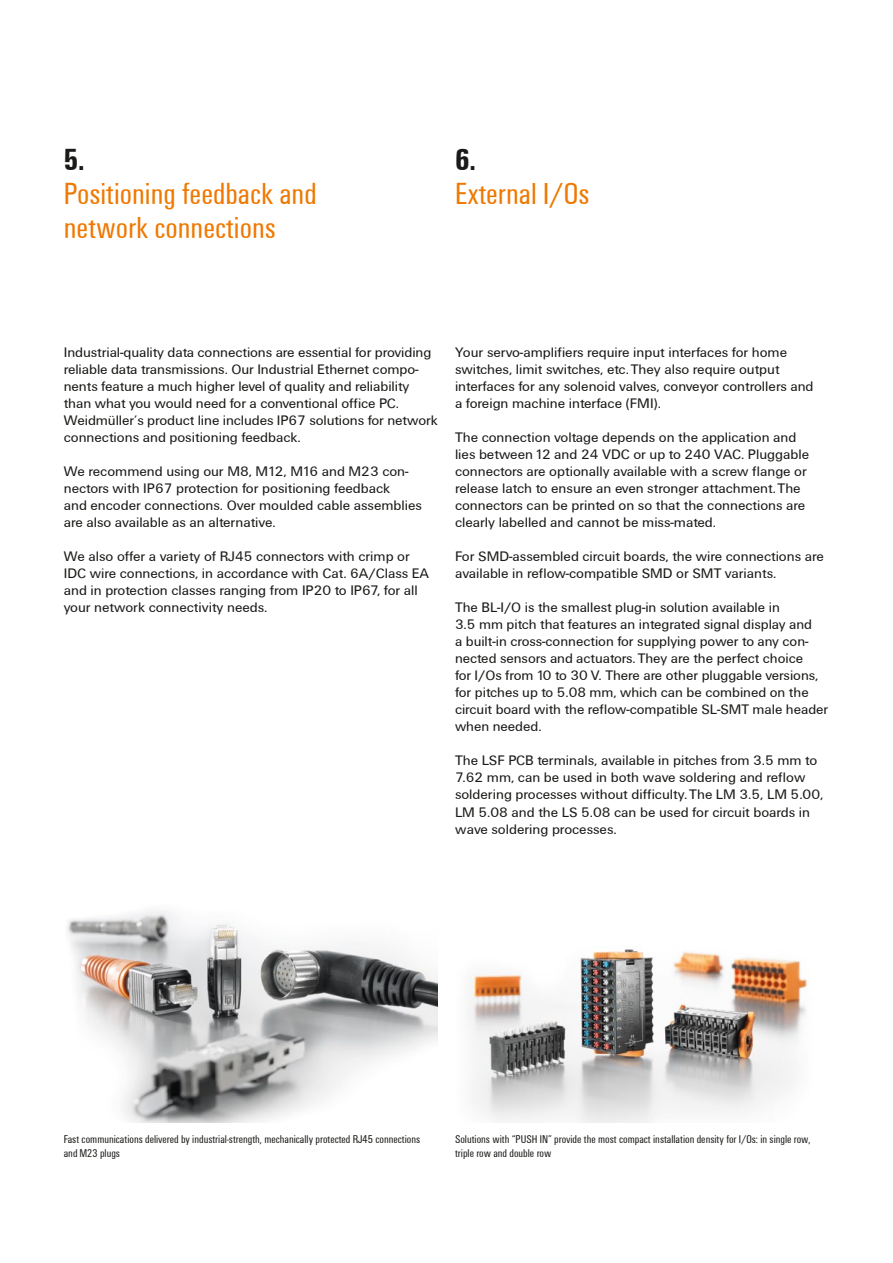
<style>
.page{position:relative;width:893px;height:1263px;background:#fff}
.page>*{position:absolute;margin:0;border:0;box-sizing:border-box;transform-origin:0 0}
.t1{font:31.5px/34px "Weidmueller Condensed";color:#ef7800}
.t2{font:700 31.5px "Weidmueller Condensed";color:#1a1a18}
.t3{font:14.25px/17px "Weidmueller";color:#1a1a18}
.t4{font:11.7px/13.6px "Weidmueller Condensed";color:#1a1a18}
</style>
<div class="page">
<img style="left:67px;top:911px;width:371px;height:212px">
<img style="left:465px;top:949px;width:343px;height:174px">
<h1 class="t2" style="left:64px;top:137px;width:22px">5.</h1>
<h1 class="t1" style="left:64px;top:176px;width:254px">Positioning feedback and network connections</h1>
<h1 class="t2" style="left:455px;top:137px;width:23px">6.</h1>
<h1 class="t1" style="left:455px;top:176px;width:136px">External I/Os</h1>
<p class="t3" style="left:64px;top:343px;width:376px">Industrial-quality data connections are essential for providing reliable data transmissions. Our Industrial Ethernet compo&shy;nents feature a much higher level of quality and reliability than what you would need for a conventional office PC.<br>Weidmüller’s product line includes IP67 solutions for network connections and positioning feedback.</p>
<p class="t3" style="left:64px;top:462px;width:360px">We recommend using our M8, M12, M16 and M23 con&shy;nectors with IP67 protection for positioning feedback<br>and encoder connections. Over moulded cable assemblies are also available as an alternative.</p>
<p class="t3" style="left:64px;top:548px;width:367px">We also offer a variety of RJ45 connectors with crimp or IDC wire connections, in accordance with Cat. 6A/Class EA and in protection classes ranging from IP20 to IP67, for all your network connectivity needs.</p>
<p class="t3" style="left:455px;top:343px;width:360px">Your servo-amplifiers require input interfaces for home switches, limit switches, etc. They also require output interfaces for any solenoid valves, conveyor controllers and a foreign machine interface (FMI).</p>
<p class="t3" style="left:455px;top:428px;width:356px">The connection voltage depends on the application and lies between 12 and 24 VDC or up to 240 VAC. Pluggable connectors are optionally available with a screw flange or release latch to ensure an even stronger attachment. The connectors can be printed on so that the connections are clearly labelled and cannot be miss-mated.</p>
<p class="t3" style="left:455px;top:548px;width:370px">For SMD-assembled circuit boards, the wire connections are available in reflow-compatible SMD or SMT variants.</p>
<p class="t3" style="left:455px;top:598px;width:375px">The BL-I/O is the smallest plug-in solution available in<br>3.5 mm pitch that features an integrated signal display and<br>a built-in cross-connection for supplying power to any con&shy;nected sensors and actuators. They are the perfect choice<br>for I/Os from 10 to 30 V. There are other pluggable versions, for pitches up to 5.08 mm, which can be combined on the circuit board with the reflow-compatible SL-SMT male header when needed.</p>
<p class="t3" style="left:455px;top:752px;width:370px">The LSF PCB terminals, available in pitches from 3.5 mm to 7.62 mm, can be used in both wave soldering and reflow soldering processes without difficulty. The LM 3.5, LM 5.00, LM 5.08 and the LS 5.08 can be used for circuit boards in wave soldering processes.</p>
<p class="t4" style="left:64px;top:1132px;width:358px">Fast communications delivered by industrial-strength, mechanically protected RJ45 connections and M23 plugs</p>
<p class="t4" style="left:455px;top:1132px;width:357px">Solutions with “PUSH IN” provide the most compact installation density for I/Os: in single row, triple row and double row</p>
</div>
